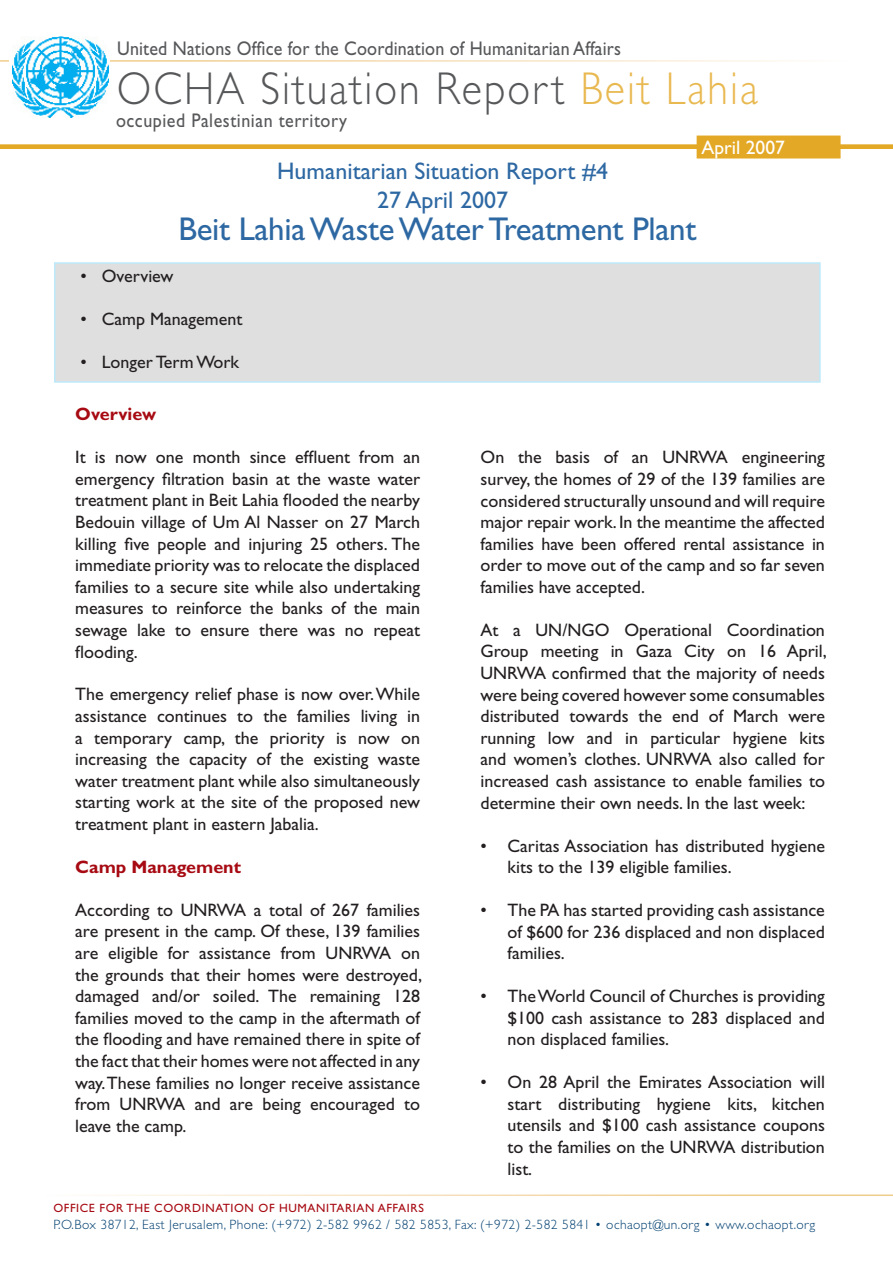
<style>
.page{position:relative;width:893px;height:1263px;background:#fff}
.page>*{position:absolute;margin:0;border:0;box-sizing:border-box;transform-origin:0 0}
.t1{font:300 46.2px "Gill Sans";letter-spacing:.05em;color:#57585a;scale:.91 1}
.t2{font:33px "Gill Sans";letter-spacing:-.01em;color:#2d68a3}
.t3{font:24px "Gill Sans";color:#2d68a3}
.t4{font:19.8px "Gill Sans";letter-spacing:.01em;color:#57585a;scale:.91 1}
.t5{font:19.8px "Gill Sans";letter-spacing:.03em;color:#57585a;scale:.91 1}
.t6{font:19.5px "Gill Sans";color:#fff}
.bullets{font:18px/21.6px "Gill Sans";color:#231f20;text-align:justify}
.bullets-2{font:700 18px "Gill Sans";color:#a70a12}
.t7{font:300 13.5px "Gill Sans";letter-spacing:.03em;color:#004071}
.t8{font:12px "Gill Sans";letter-spacing:.05em;color:#a70a12}
.s1{color:#e9b951}
</style>
<div class="page">
<div style="left:0;top:144px;width:893px;height:5px;border:2px solid #e3a826"></div>
<div style="left:697px;top:136px;width:143px;height:22px;background:#e3a826"></div>
<div style="left:55px;top:263px;width:765px;height:119px;background:#dfdfdf"></div>
<img style="left:12px;top:36px;width:96px;height:82px">
<p class="t4" style="left:117px;top:37px;width:555px">United Nations Office for the Coordination of Humanitarian Affairs</p>
<p class="t1" style="left:117px;top:62px;width:706px">OCHA Situation Report <span class="s1">Beit Lahia</span></p>
<p class="t6" style="left:701px;top:136px;width:85px">April 2007</p>
<p class="t5" style="left:116px;top:109px;width:256px">occupied Palestinian territory</p>
<p class="t3" style="left:277px;top:157px;width:332px">Humanitarian Situation Report #4</p>
<p class="t3" style="left:377px;top:186px;width:132px">27 April 2007</p>
<p class="bullets" style="left:81px;top:265px;width:8px">•</p>
<p class="bullets" style="left:81px;top:308px;width:8px">•</p>
<p class="bullets" style="left:81px;top:351px;width:8px">•</p>
<p class="t2" style="left:179px;top:210px;width:519px">Beit Lahia Waste Water Treatment Plant</p>
<p class="bullets" style="left:102px;top:265px;width:73px">Overview</p>
<p class="bullets" style="left:102px;top:308px;width:142px">Camp Management</p>
<p class="bullets" style="left:102px;top:351px;width:139px">Longer Term Work</p>
<p class="bullets-2" style="left:75px;top:404px;width:82px">Overview</p>
<p class="bullets" style="left:75px;top:446px;width:346px">It is now one month since effluent from an emergency filtration basin at the waste water treatment plant in Beit Lahia flooded the nearby Bedouin village of Um Al Nasser on 27 March killing five people and injuring 25 others. The immediate priority was to relocate the displaced families to a secure site while also undertaking measures to reinforce the banks of the main sewage lake to ensure there was no repeat flooding.</p>
<p class="bullets" style="left:75px;top:684px;width:346px">The emergency relief phase is now over. While assistance continues to the families living in a temporary camp, the priority is now on increasing the capacity of the existing waste water treatment plant while also simultaneously starting work at the site of the proposed new treatment plant in eastern Jabalia.</p>
<p class="bullets-2" style="left:75px;top:856px;width:167px">Camp Management</p>
<p class="bullets" style="left:75px;top:899px;width:348px">According to UNRWA a total of 267 families are present in the camp. Of these, 139 families are eligible for assistance from UNRWA on the grounds that their homes were destroyed, damaged and/or soiled. The remaining 128 families moved to the camp in the aftermath of the flooding and have remained there in spite of the fact that their homes were not affected in any way. These families no longer receive assistance from UNRWA and are being encouraged to leave the camp.</p>
<p class="bullets" style="left:480px;top:447px;width:346px">On the basis of an UNRWA engineering survey, the homes of 29 of the 139 families are considered structurally unsound and will require major repair work. In the meantime the affected families have been offered rental assistance in order to move out of the camp and so far seven families have accepted.</p>
<p class="bullets" style="left:480px;top:619px;width:348px">At a UN/NGO Operational Coordination Group meeting in Gaza City on 16 April, UNRWA confirmed that the majority of needs were being covered however some consumables distributed towards the end of March were running low and in particular hygiene kits and women’s clothes. UNRWA also called for increased cash assistance to enable families to determine their own needs. In the last week:</p>
<p class="bullets" style="left:507px;top:835px;width:319px">Caritas Association has distributed hygiene kits to the 139 eligible families.</p>
<p class="bullets" style="left:507px;top:899px;width:319px">The PA has started providing cash assistance of $600 for 236 displaced and non displaced families.</p>
<p class="bullets" style="left:507px;top:985px;width:319px">The World Council of Churches is providing $100 cash assistance to 283 displaced and non displaced families.</p>
<p class="bullets" style="left:507px;top:1071px;width:319px">On 28 April the Emirates Association will start distributing hygiene kits, kitchen utensils and $100 cash assistance coupons to the families on the UNRWA distribution list.</p>
<p class="bullets" style="left:480px;top:835px;width:8px">•</p>
<p class="bullets" style="left:480px;top:899px;width:8px">•</p>
<p class="bullets" style="left:480px;top:985px;width:8px">•</p>
<p class="bullets" style="left:480px;top:1071px;width:8px">•</p>
<p class="t8" style="left:53px;top:1201px;width:372px">OFFICE FOR THE COORDINATION OF HUMANITARIAN AFFAIRS</p>
<p class="t7" style="left:53px;top:1217px;width:763px">P.O.Box 38712, East Jerusalem, Phone: (+972) 2-582 9962 / 582 5853, Fax: (+972) 2-582 5841 • ochaopt@un.org • www.ochaopt.org</p>
</div>
